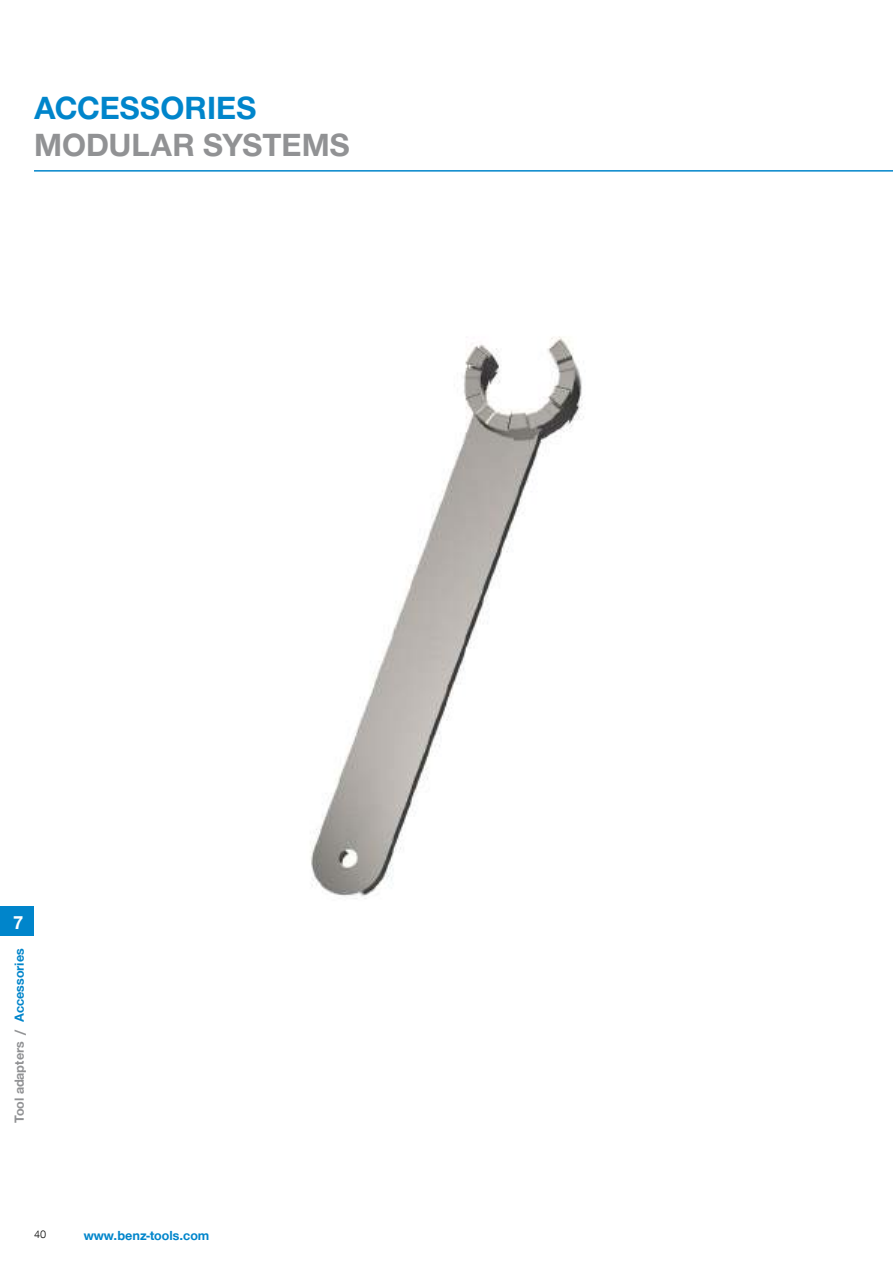
<style>
.page{position:relative;width:893px;height:1263px;background:#fff}
.page>*{position:absolute;margin:0;border:0;box-sizing:border-box;transform-origin:0 0}
.t1{font:700 33px "Zimmer Group Sans";color:#919294}
.t2{font:700 33px "Zimmer Group Sans";color:#0085cb}
.t3{font:700 19.5px "Zimmer Group Sans";color:#fff}
.t4{font:700 13.5px "Zimmer Group Sans";color:#919294}
.t5{font:700 13.5px "Zimmer Group Sans";color:#0085cb}
.t6{font:300 11.25px "Zimmer Group Sans";color:#000}
.s1{color:#0085cb}
</style>
<div class="page">
<img style="left:310px;top:336px;width:274px;height:563px">
<hr style="left:34px;top:170px;width:859px;height:2px;background:#0085cb">
<div style="left:0;top:906px;width:34px;height:29px;background:#0085cb"></div>
<h1 class="t2" style="left:34px;top:86px;width:224px">ACCESSORIES</h1>
<h1 class="t1" style="left:34px;top:123px;width:317px">MODULAR SYSTEMS</h1>
<h2 class="t3" style="left:13px;top:909px;width:12px">7</h2>
<p class="t4" style="left:10px;top:1123px;width:176px;rotate:-90deg">Tool adapters / <span class="s1">Accessories</span></p>
<p class="t6" style="left:34px;top:1227px;width:14px">40</p>
<p class="t5" style="left:84px;top:1226px;width:127px">www.benz-tools.com</p>
</div>
